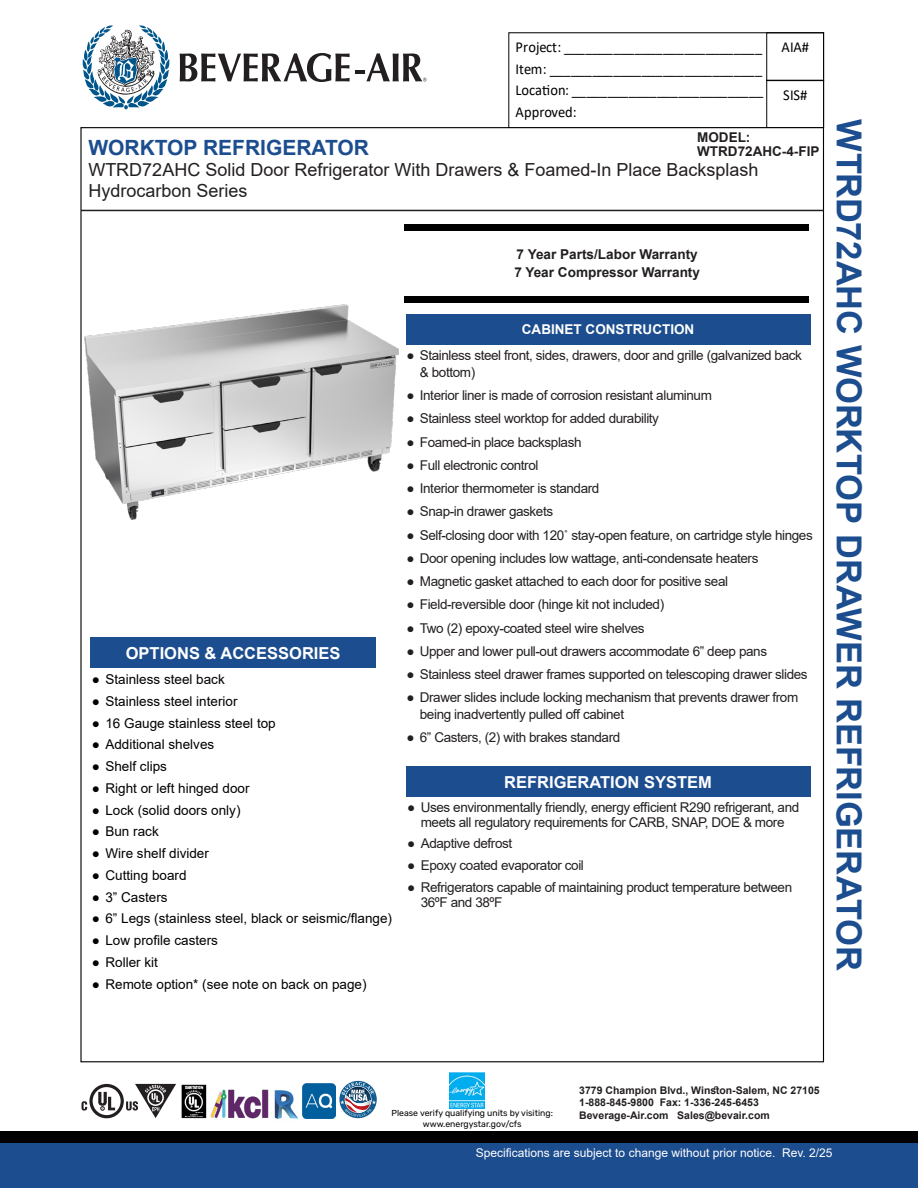
<style>
.page{position:relative;width:918px;height:1188px;background:#fff}
.page>*{position:absolute;margin:0;border:0;box-sizing:border-box;transform-origin:0 0}
.t1{font:700 34.5px "Arial";color:#1c4d8f}
.t2{font:700 21px "Arial";color:#1c4d8f}
.t3{font:18px/21px "Arial";color:#231f20}
.t4{font:700 16.5px "Arial";color:#fff}
.t5{font:15.15px/21.5px "Calibri";color:#000;text-align:justify;scale:.95 1}
.t6{font:700 13.65px/18.1px "Arial";color:#231f20}
.t7{font:13.5px/15px "Arial";letter-spacing:-.03em;color:#231f20}
.t8{font:13.5px "Arial";color:#000}
.t9{font:700 13.5px "Arial";color:#231f20}
.t10{font:700 13.5px "Arial";color:#fff}
.t11{font:12px "Arial";color:#fff}
.t12{font:700 10.5px/12.6px "Arial";color:#231f20}
.Paragraph_Style_1{font:8.7px "Rubik";color:#040503}
</style>
<div class="page">
<svg style="left:83px;top:25px;width:86px;height:85px"></svg>
<svg style="left:180px;top:53px;width:246px;height:29px"></svg>
<hr style="left:81px;top:210px;width:743px;height:1px;background:#231f20">
<svg style="left:508px;top:32px;width:316px;height:95px"></svg>
<div style="left:91px;top:638px;width:285px;height:30px;background:#1c4d8f"></div>
<div style="left:406px;top:314px;width:404px;height:30px;background:#1c4d8f"></div>
<div style="left:406px;top:767px;width:404px;height:30px;background:#1c4d8f"></div>
<img style="left:84px;top:304px;width:314px;height:216px">
<div style="left:0;top:1131px;width:918px;height:22px;background:#000"></div>
<div style="left:0;top:1143px;width:918px;height:45px;background:#1c4d8f"></div>
<svg style="left:339px;top:1081px;width:38px;height:37px"></svg>
<img style="left:211px;top:1089px;width:58px;height:30px">
<img style="left:274px;top:1090px;width:25px;height:29px">
<img style="left:302px;top:1083px;width:34px;height:35px">
<svg style="left:82px;top:1084px;width:94px;height:34px"></svg>
<img style="left:181px;top:1084px;width:26px;height:35px">
<img style="left:449px;top:1072px;width:35px;height:36px">
<div style="left:405px;top:224px;width:404px;height:7px;background:#000"></div>
<div style="left:405px;top:296px;width:404px;height:7px;background:#000"></div>
<p class="t5" style="left:516px;top:36px;width:262px">Project: ____________________________ Item: ______________________________ Location: ___________________________ Approved:</p>
<p class="t5" style="left:782px;top:36px;width:31px">AIA#</p>
<p class="t5" style="left:783px;top:84px;width:27px">SIS#</p>
<p class="t9" style="left:697px;top:128px;width:55px">MODEL:</p>
<p class="t2" style="left:88px;top:133px;width:282px">WORKTOP REFRIGERATOR</p>
<p class="t9" style="left:697px;top:142px;width:124px">WTRD72AHC-4-FIP</p>
<p class="t3" style="left:88px;top:159px;width:672px">WTRD72AHC Solid Door Refrigerator With Drawers &amp; Foamed-In Place Backsplash<br>Hydrocarbon Series</p>
<p class="t6" style="left:514px;top:245px;width:187px">7 Year Parts/Labor Warranty<br>7 Year Compressor Warranty</p>
<p class="t4" style="left:126px;top:641px;width:216px">OPTIONS &amp; ACCESSORIES</p>
<p class="t8" style="left:92px;top:670px;width:134px">● Stainless steel back</p>
<p class="t8" style="left:92px;top:692px;width:147px">● Stainless steel interior</p>
<p class="t8" style="left:92px;top:713px;width:185px">● 16 Gauge stainless steel top</p>
<p class="t8" style="left:92px;top:735px;width:124px">● Additional shelves</p>
<p class="t8" style="left:92px;top:757px;width:77px">● Shelf clips</p>
<p class="t8" style="left:92px;top:779px;width:159px">● Right or left hinged door</p>
<p class="t8" style="left:92px;top:800px;width:150px">● Lock (solid doors only)</p>
<p class="t8" style="left:92px;top:822px;width:68px">● Bun rack</p>
<p class="t8" style="left:92px;top:844px;width:119px">● Wire shelf divider</p>
<p class="t8" style="left:92px;top:866px;width:96px">● Cutting board</p>
<p class="t8" style="left:92px;top:887px;width:77px">● 3” Casters</p>
<p class="t8" style="left:92px;top:909px;width:302px">● 6” Legs (stainless steel, black or seismic/flange)</p>
<p class="t8" style="left:92px;top:931px;width:128px">● Low profile casters</p>
<p class="t8" style="left:92px;top:953px;width:68px">● Roller kit</p>
<p class="t8" style="left:92px;top:974px;width:276px">● Remote option* (see note on back on page)</p>
<p class="t10" style="left:522px;top:320px;width:174px">CABINET CONSTRUCTION</p>
<p class="t7" style="left:420px;top:347px;width:384px;line-height:16.5px;text-indent:-14px">● Stainless steel front, sides, drawers, door and grille (galvanized back &amp; bottom)</p>
<p class="t7" style="left:406px;top:388px;width:307px">● Interior liner is made of corrosion resistant aluminum</p>
<p class="t7" style="left:406px;top:411px;width:254px">● Stainless steel worktop for added durability</p>
<p class="t7" style="left:406px;top:434px;width:177px">● Foamed-in place backsplash</p>
<p class="t7" style="left:406px;top:457px;width:134px">● Full electronic control</p>
<p class="t7" style="left:406px;top:481px;width:195px">● Interior thermometer is standard</p>
<p class="t7" style="left:406px;top:504px;width:148px">● Snap-in drawer gaskets</p>
<p class="t7" style="left:406px;top:527px;width:408px">● Self-closing door with 120˚ stay-open feature, on cartridge style hinges</p>
<p class="t7" style="left:406px;top:550px;width:354px">● Door opening includes low wattage, anti-condensate heaters</p>
<p class="t7" style="left:406px;top:574px;width:323px">● Magnetic gasket attached to each door for positive seal</p>
<p class="t7" style="left:406px;top:597px;width:259px">● Field-reversible door (hinge kit not included)</p>
<p class="t7" style="left:406px;top:620px;width:240px">● Two (2) epoxy-coated steel wire shelves</p>
<p class="t7" style="left:406px;top:643px;width:362px">● Upper and lower pull-out drawers accommodate 6” deep pans</p>
<p class="t7" style="left:406px;top:667px;width:403px">● Stainless steel drawer frames supported on telescoping drawer slides</p>
<p class="t7" style="left:420px;top:689px;width:380px;line-height:16.5px;text-indent:-14px">● Drawer slides include locking mechanism that prevents drawer from being inadvertently pulled off cabinet</p>
<p class="t7" style="left:406px;top:730px;width:215px">● 6” Casters, (2) with brakes standard</p>
<p class="t4" style="left:504px;top:770px;width:209px">REFRIGERATION SYSTEM</p>
<p class="t7" style="left:407px;top:799px;width:394px;text-align:center">● Uses environmentally friendly, energy efficient R290 refrigerant, and meets all regulatory requirements for CARB, SNAP, DOE &amp; more</p>
<p class="t7" style="left:407px;top:836px;width:106px">● Adaptive defrost</p>
<p class="t7" style="left:407px;top:858px;width:178px">● Epoxy coated evaporator coil</p>
<p class="t7" style="left:421px;top:879px;width:373px;text-indent:-14px">● Refrigerators capable of maintaining product temperature between<br>36ºF and 38ºF</p>
<p class="t1" style="left:873px;top:119px;width:853px;rotate:90deg">WTRD72AHC WORKTOP DRAWER REFRIGERATOR</p>
<p class="t12" style="left:579px;top:1084px;width:242px">3779 Champion Blvd., Winston-Salem, NC 27105<br>1-888-845-9800 Fax: 1-336-245-6453<br>Beverage-Air.com Sales@bevair.com</p>
<p class="t11" style="left:476px;top:1145px;width:358px">Specifications are subject to change without prior notice. Rev. 2/25</p>
<p class="Paragraph_Style_1" style="left:392px;top:1108px;width:163px">Please verify qualifying units by visiting:</p>
<p class="Paragraph_Style_1" style="left:423px;top:1119px;width:100px">www.energystar.gov/cfs</p>
</div>
